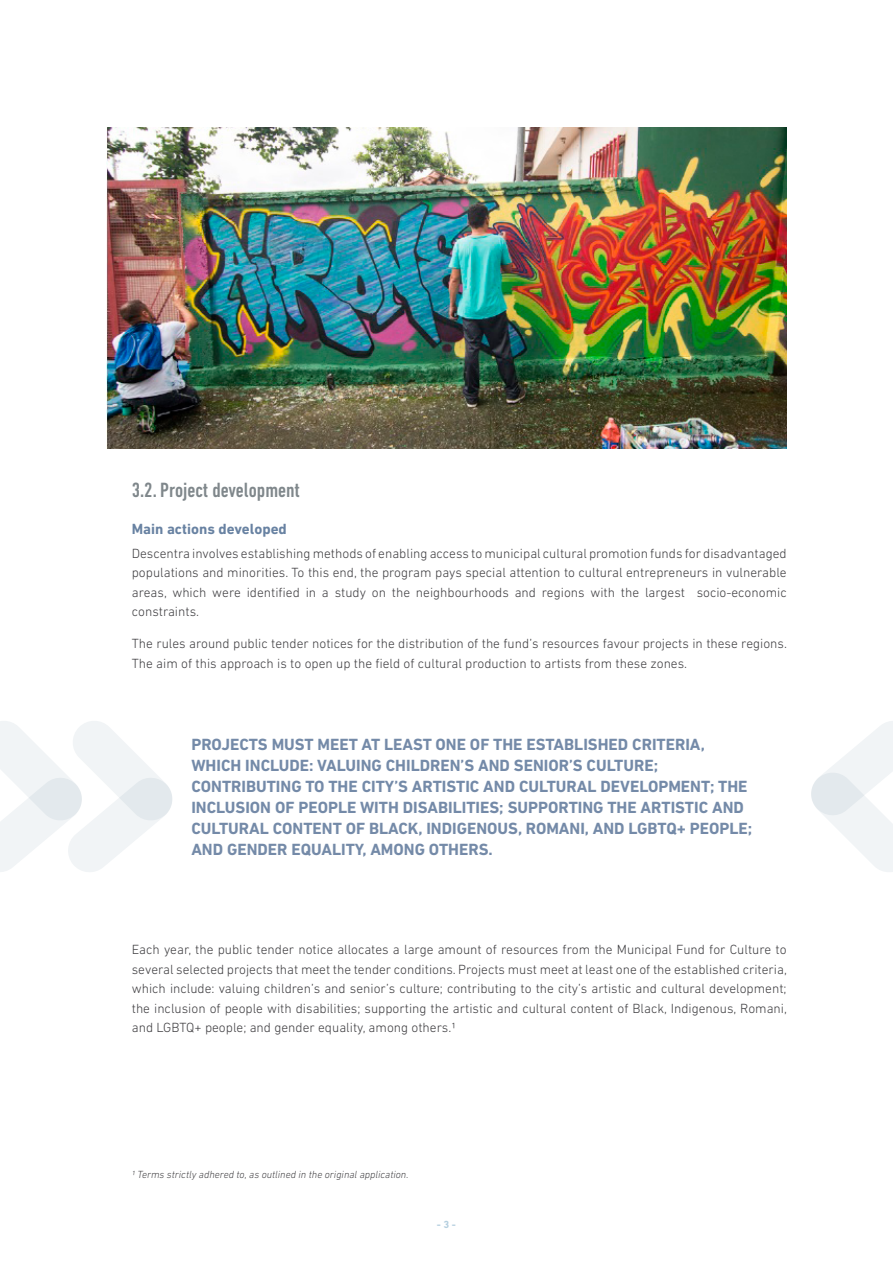
<style>
.page{position:relative;width:893px;height:1263px;background:#fff}
.page>*{position:absolute;margin:0;border:0;box-sizing:border-box;transform-origin:0 0}
.t1{font:500 condensed 21px "DIN Next LT Pro";color:#7f878b}
.t2{font:700 16.5px/21px "DIN Next LT Pro";color:#748aa8}
.t3{font:700 15px "DIN Next LT Pro";color:#6882a2}
.t4{font:300 13.5px/19.5px "DIN Next LT Pro";color:#3e3d40;text-align:justify}
.t5{font:italic 300 10.5px "DIN Next LT Pro";color:#3e3d40}
.t6{font:700 10.5px "DIN Next LT Pro";color:#b5cfdf}
</style>
<div class="page">
<svg style="left:0;top:721px;width:172px;height:151px"></svg>
<svg style="left:811px;top:721px;width:82px;height:151px"></svg>
<img style="left:106px;top:128px;width:681px;height:321px">
<h1 class="t1" style="left:132px;top:478px;width:170px">3.2. Project development</h1>
<p class="t3" style="left:132px;top:520px;width:157px">Main actions developed</p>
<p class="t4" style="left:132px;top:543px;width:656px">Descentra involves establishing methods of enabling access to municipal cultural promotion funds for disadvantaged populations and minorities. To this end, the program pays special attention to cultural entrepreneurs in vulnerable areas, which were identified in a study on the neighbourhoods and regions with the largest socio-economic constraints.</p>
<p class="t4" style="left:132px;top:634px;width:657px">The rules around public tender notices for the distribution of the fund’s resources favour projects in these regions.<br>The aim of this approach is to open up the field of cultural production to artists from these zones.</p>
<p class="t2" style="left:191px;top:734px;width:562px">PROJECTS MUST MEET AT LEAST ONE OF THE ESTABLISHED CRITERIA, WHICH INCLUDE: VALUING CHILDREN’S AND SENIOR’S CULTURE; CONTRIBUTING TO THE CITY’S ARTISTIC AND CULTURAL DEVELOPMENT; THE INCLUSION OF PEOPLE WITH DISABILITIES; SUPPORTING THE ARTISTIC AND CULTURAL CONTENT OF BLACK, INDIGENOUS, ROMANI, AND LGBTQ+ PEOPLE; AND GENDER EQUALITY, AMONG OTHERS.</p>
<p class="t4" style="left:132px;top:940px;width:657px">Each year, the public tender notice allocates a large amount of resources from the Municipal Fund for Culture to several selected projects that meet the tender conditions. Projects must meet at least one of the established criteria, which include: valuing children’s and senior’s culture; contributing to the city’s artistic and cultural development; the inclusion of people with disabilities; supporting the artistic and cultural content of Black, Indigenous, Romani, and LGBTQ+ people; and gender equality, among others.1</p>
<p class="t5" style="left:132px;top:1169px;width:278px">1 Terms strictly adhered to, as outlined in the original application.</p>
<p class="t6" style="left:437px;top:1218px;width:21px">- 3 -</p>
</div>
